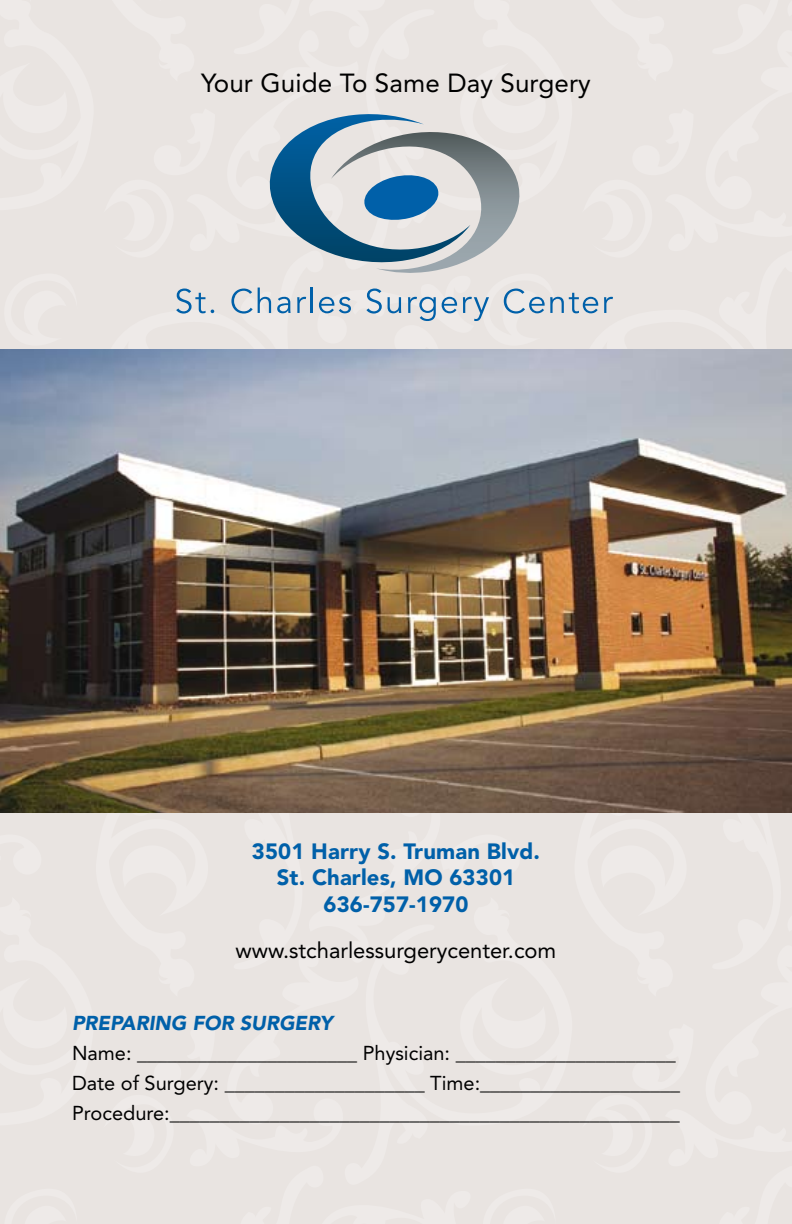
<style>
.page{position:relative;width:792px;height:1224px;background:#fff}
.page>*{position:absolute;margin:0;border:0;box-sizing:border-box;transform-origin:0 0}
.t1{font:26px "Avenir";letter-spacing:.005em;color:#000}
.t2{font:900 22px/26.4px "Avenir";letter-spacing:.005em;color:#0060a9;text-align:center}
.t3{font:22px "Avenir";color:#000}
.t4{font:20px/30px "Avenir";color:#000}
.t5{font:italic 900 20px "Avenir";color:#0060a9}
</style>
<div class="page">
<div style="left:4px;top:0;width:788px;height:1224px;background:#e9e4e1"></div>
<hr style="left:0;top:0;width:4px;height:1224px;background:#e9e4e1">
<img style="left:0;top:349px;width:792px;height:463px">
<svg style="left:257px;top:112px;width:275px;height:162px;background:#a8b9c3"></svg>
<svg style="left:176px;top:289px;width:38px;height:25px"></svg>
<svg style="left:231px;top:288px;width:40px;height:26px"></svg>
<svg style="left:277px;top:297px;width:14px;height:16px"></svg>
<svg style="left:297px;top:297px;width:9px;height:16px"></svg>
<hr style="left:310px;top:288px;width:3px;height:25px;background:#0060a9">
<svg style="left:319px;top:297px;width:32px;height:16px"></svg>
<svg style="left:366px;top:289px;width:16px;height:25px"></svg>
<svg style="left:388px;top:297px;width:13px;height:16px"></svg>
<svg style="left:408px;top:297px;width:28px;height:24px"></svg>
<svg style="left:442px;top:297px;width:15px;height:16px"></svg>
<svg style="left:463px;top:297px;width:26px;height:24px"></svg>
<svg style="left:504px;top:289px;width:94px;height:25px;background:#b8c9d6"></svg>
<svg style="left:604px;top:297px;width:9px;height:16px"></svg>
<h1 class="t1" style="left:201px;top:68px;width:391px">Your Guide To Same Day Surgery</h1>
<p class="t2" style="left:252px;top:838px;width:290px">3501 Harry S. Truman Blvd.<br>St. Charles, MO 63301<br>636-757-1970</p>
<p class="t3" style="left:236px;top:938px;width:322px">www.stcharlessurgerycenter.com</p>
<p class="t5" style="left:72px;top:1011px;width:262px">PREPARING FOR SURGERY</p>
<p class="t4" style="left:72px;top:1038px;width:610px">Name: ______________________ Physician: ______________________<br>Date of Surgery: ____________________ Time:____________________<br>Procedure:___________________________________________________</p>
</div>
